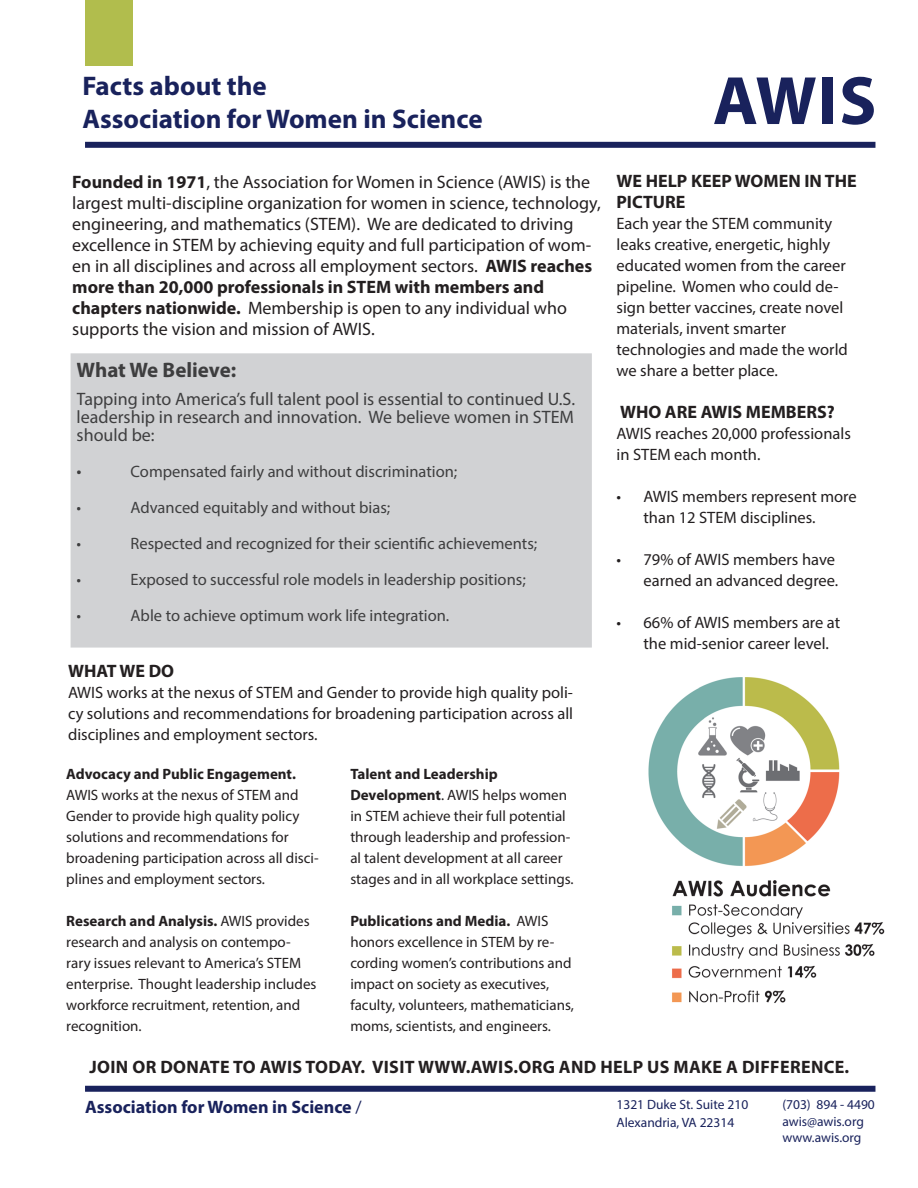
<style>
.page{position:relative;width:918px;height:1188px;background:#fff}
.page>*{position:absolute;margin:0;border:0;box-sizing:border-box;transform-origin:0 0}
.t1{font:700 69px "Myriad Pro";color:#19225c}
.t2{font:700 27px/33px "Myriad Pro";color:#19225c}
.t3{font:700 21px "Myriad Pro";letter-spacing:-.005em;color:#3e3e3f}
.t4{font:18px/21px "Myriad Pro";color:#231f20}
.t5{font:18px/18px "Myriad Pro";color:#3e3e3f;text-align:justify}
.t6{font:700 18px "Myriad Pro";letter-spacing:.02em;color:#231f20}
.t7{font:700 18px/21px "Myriad Pro";color:#231f20}
.t8{font:700 18px "Myriad Pro";color:#19225c}
.t9{font:16.5px/21px "Myriad Pro";color:#231f20}
.t10{font:16.5px "Myriad Pro";color:#3e3e3f}
.t11{font:15px/21px "Myriad Pro";color:#231f20}
.t12{font:700 15px "Myriad Pro";color:#231f20}
.t13{font:13.5px/16.5px "Myriad Pro";color:#19225c}
.s1{font-weight:700}
.s2{font-weight:400}
</style>
<div class="page">
<div style="left:85px;top:142px;width:790px;height:6px;background:#19225c"></div>
<div style="left:85px;top:1086px;width:790px;height:6px;background:#19225c"></div>
<div style="left:85px;top:0;width:48px;height:65px;background:#b1bd4d"></div>
<div style="left:74px;top:356px;width:515px;height:289px;background:#d1d2d4"></div>
<div style="left:71px;top:353px;width:521px;height:295px;border:6px solid #d1d2d4"></div>
<img style="left:648px;top:677px;width:236px;height:326px">
<h2 class="t2" style="left:82px;top:69px;width:402px">Facts about the<br>Association for Women in Science</h2>
<h1 class="t1" style="left:713px;top:56px;width:165px">AWIS</h1>
<p class="t4" style="left:72px;top:171px;width:530px"><span class="s1">Founded in 1971</span>, the Association for Women in Science (AWIS) is the largest multi-discipline organization for women in science, technology, engineering, and mathematics (STEM). We are dedicated to driving excellence in STEM by achieving equity and full participation of wom&shy;en in all disciplines and across all employment sectors. <span class="s1">AWIS reaches more than 20,000 professionals in STEM with members and chapters nationwide.</span> Membership is open to any individual who supports the vision and mission of AWIS.</p>
<h3 class="t3" style="left:77px;top:356px;width:161px">What We Believe:</h3>
<p class="t5" style="left:77px;top:390px;width:500px">Tapping into America’s full talent pool is essential to continued U.S. leadership in research and innovation. We believe women in STEM should be:</p>
<p class="t5" style="left:77px;top:462px;width:7px">•</p>
<p class="t10" style="left:131px;top:461px;width:328px">Compensated fairly and without discrimination;</p>
<p class="t10" style="left:77px;top:497px;width:6px">•</p>
<p class="t10" style="left:131px;top:497px;width:261px">Advanced equitably and without bias;</p>
<p class="t10" style="left:77px;top:533px;width:6px">•</p>
<p class="t10" style="left:131px;top:533px;width:408px">Respected and recognized for their scientific achievements;</p>
<p class="t10" style="left:77px;top:569px;width:6px">•</p>
<p class="t10" style="left:131px;top:569px;width:397px">Exposed to successful role models in leadership positions;</p>
<p class="t10" style="left:77px;top:605px;width:6px">•</p>
<p class="t10" style="left:131px;top:605px;width:320px">Able to achieve optimum work life integration.</p>
<p class="t7" style="left:68px;top:660px;width:108px">WHAT WE DO</p>
<p class="t9" style="left:68px;top:682px;width:507px;text-align:justify">AWIS works at the nexus of STEM and Gender to provide high quality poli&shy;cy solutions and recommendations for broadening participation across all disciplines and employment sectors.</p>
<p class="t12" style="left:66px;top:764px;width:231px">Advocacy and Public Engagement.</p>
<p class="t11" style="left:66px;top:784px;width:254px">AWIS works at the nexus of STEM and Gender to provide high quality policy solutions and recommendations for broadening participation across all disci&shy;plines and employment sectors.</p>
<p class="t11" style="left:66px;top:910px;width:252px"><span class="s1">Research and Analysis.</span> AWIS provides research and analysis on contempo&shy;rary issues relevant to America’s STEM enterprise. Thought leadership includes workforce recruitment, retention, and recognition.</p>
<p class="t11" style="left:350px;top:763px;width:225px"><span class="s1">Talent and Leadership Development</span>. AWIS helps women in STEM achieve their full potential through leadership and profession&shy;al talent development at all career stages and in all workplace settings.</p>
<p class="t11" style="left:350px;top:910px;width:225px"><span class="s1">Publications and Media.</span> AWIS honors excellence in STEM by re&shy;cording women’s contributions and impact on society as executives, faculty, volunteers, mathematicians, moms, scientists, and engineers.</p>
<p class="t7" style="left:617px;top:169px;width:242px">WE HELP KEEP WOMEN IN THE<br>PICTURE</p>
<p class="t9" style="left:617px;top:212px;width:233px">Each year the STEM community leaks creative, energetic, highly educated women from the career pipeline. Women who could de&shy;sign better vaccines, create novel materials, invent smarter technologies and made the world we share a better place.</p>
<p class="t7" style="left:620px;top:400px;width:216px">WHO ARE AWIS MEMBERS?</p>
<p class="t9" style="left:617px;top:422px;width:236px">AWIS reaches 20,000 professionals in STEM each month.</p>
<p class="t9" style="left:644px;top:485px;width:215px;text-indent:-27px">• AWIS members represent more than 12 STEM disciplines.</p>
<p class="t9" style="left:617px;top:548px;width:223px;text-align:right">• 79% of AWIS members have earned an advanced degree.</p>
<p class="t9" style="left:644px;top:611px;width:198px;text-indent:-27px">• 66% of AWIS members are at the mid-senior career level.</p>
<p class="t6" style="left:89px;top:1055px;width:761px">JOIN OR DONATE TO AWIS TODAY. VISIT WWW.AWIS.ORG AND HELP US MAKE A DIFFERENCE.</p>
<p class="t8" style="left:85px;top:1095px;width:278px">Association for Women in Science <span class="s2">/</span></p>
<p class="t13" style="left:782px;top:1096px;width:94px">(703) 894 - 4490 awis@awis.org www.awis.org</p>
<p class="t13" style="left:617px;top:1096px;width:133px;line-height:18px">1321 Duke St. Suite 210<br>Alexandria, VA 22314</p>
</div>
